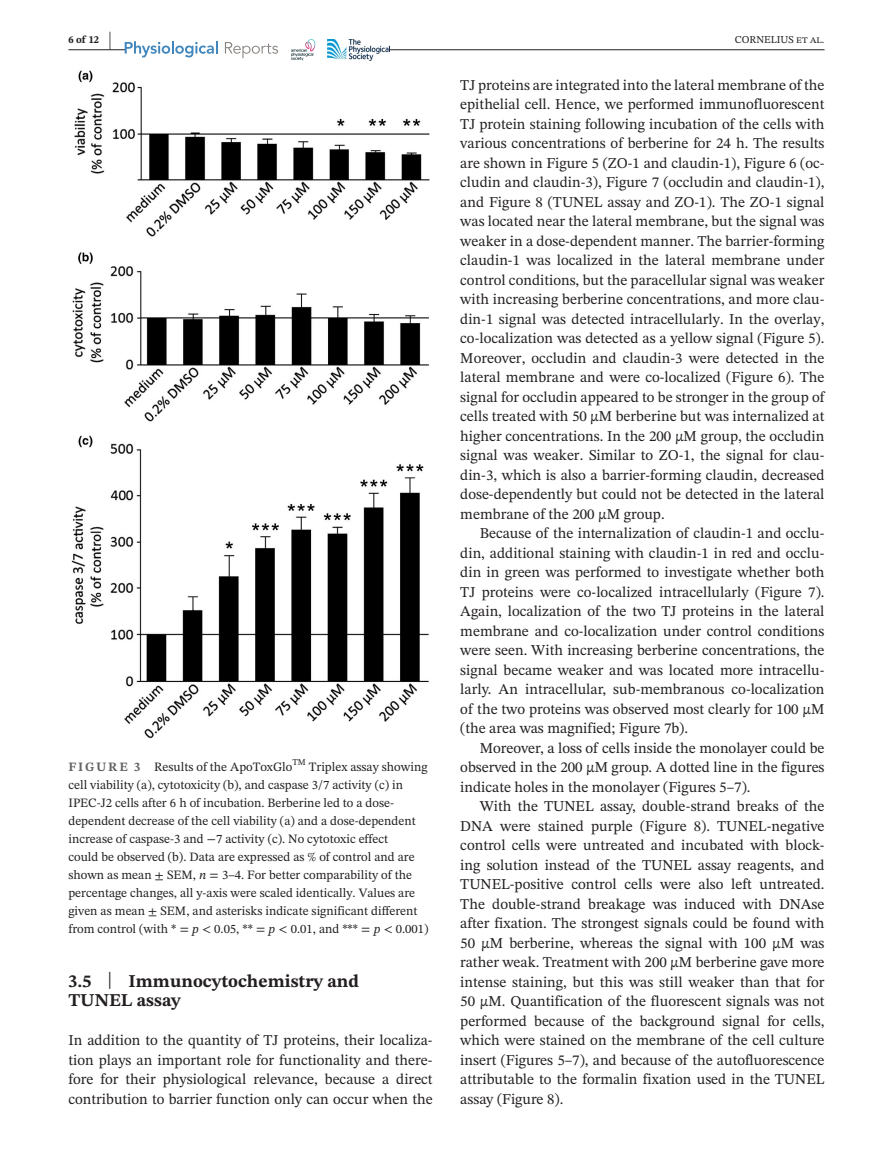
<style>
.page{position:relative;width:893px;height:1174px;background:#fff}
.page>*{position:absolute;margin:0;border:0;box-sizing:border-box;transform-origin:0 0}
.t1{font:700 18px/19.5px "STIX Two Text";color:#231f20}
.t2{font:15px/19.5px "STIX Two Text";color:#231f20;text-align:justify}
.t3{font:12.75px/18px "STIX Two Text";color:#231f20}
.t4{font:10.5px "STIX Two Text";color:#231f20}
.t5{font:700 10.5px "STIX Two Text";color:#231f20}
.t6{font:8.85px "STIX Two Text";color:#231f20}
.s1{font-size:21px}
.s2{font-weight:700;color:#636366}
.s3{font-style:italic}
.s4{font-weight:400;font-size:23.7px}
</style>
<div class="page">
<hr style="left:68px;top:49px;width:756px;height:1px;background:#231f20">
<div style="left:125px;top:39px;width:264px;height:21px;background:#fff"></div>
<svg style="left:291px;top:39px;width:24px;height:21px"></svg>
<img style="left:328px;top:39px;width:61px;height:21px">
<svg style="left:125px;top:41px;width:93px;height:16px"></svg>
<svg style="left:225px;top:42px;width:53px;height:16px"></svg>
<img style="left:72px;top:70px;width:357px;height:668px">
<p class="t5" style="left:68px;top:32px;width:44px">6 of 12 <span class="s1">|</span></p>
<p class="t4" style="left:735px;top:32px;width:91px">CORNELIUS et al.</p>
<p class="t3" style="left:68px;top:757px;width:225px"><span class="s2">FIGURE 3</span> Results of the ApoToxGlo</p>
<p class="t6" style="left:292px;top:755px;width:15px">TM</p>
<p class="t3" style="left:68px;top:757px;width:362px;text-indent:240px">Triplex assay showing cell viability (a), cytotoxicity (b), and caspase 3/7 activity (c) in IPEC-J2 cells after 6 h of incubation. Berberine led to a dose&shy;dependent decrease of the cell viability (a) and a dose-dependent increase of caspase-3 and −7 activity (c). No cytotoxic effect<br>could be observed (b). Data are expressed as % of control and are shown as mean ± SEM, <span class="s3">n</span> = 3–4. For better comparability of the percentage changes, all y-axis were scaled identically. Values are given as mean ± SEM, and asterisks indicate significant different from control (with * = <span class="s3">p</span> &lt; 0.05, ** = <span class="s3">p</span> &lt; 0.01, and *** = <span class="s3">p</span> &lt; 0.001)</p>
<p class="t1" style="left:68px;top:971px;width:292px">3.5 <span class="s4">|</span> Immunocytochemistry and<br>TUNEL assay</p>
<p class="t2" style="left:68px;top:1030px;width:366px">In addition to the quantity of TJ proteins, their localiza&shy;tion plays an important role for functionality and there&shy;fore for their physiological relevance, because a direct contribution to barrier function only can occur when the</p>
<p class="t2" style="left:460px;top:75px;width:366px">TJ proteins are integrated into the lateral membrane of the epithelial cell. Hence, we performed immunofluorescent TJ protein staining following incubation of the cells with various concentrations of berberine for 24 h. The results are shown in Figure 5 (ZO-1 and claudin-1), Figure 6 (oc&shy;cludin and claudin-3), Figure 7 (occludin and claudin-1), and Figure 8 (TUNEL assay and ZO-1). The ZO-1 signal was located near the lateral membrane, but the signal was weaker in a dose-dependent manner. The barrier-forming claudin-1 was localized in the lateral membrane under control conditions, but the paracellular signal was weaker with increasing berberine concentrations, and more clau&shy;din-1 signal was detected intracellularly. In the overlay, co-localization was detected as a yellow signal (Figure 5).<br>Moreover, occludin and claudin-3 were detected in the lateral membrane and were co-localized (Figure 6). The signal for occludin appeared to be stronger in the group of cells treated with 50 µM berberine but was internalized at higher concentrations. In the 200 µM group, the occludin signal was weaker. Similar to ZO-1, the signal for clau&shy;din-3, which is also a barrier-forming claudin, decreased dose-dependently but could not be detected in the lateral membrane of the 200 µM group.</p>
<p class="t2" style="left:460px;top:523px;width:366px;text-indent:20px">Because of the internalization of claudin-1 and occlu&shy;din, additional staining with claudin-1 in red and occlu&shy;din in green was performed to investigate whether both TJ proteins were co-localized intracellularly (Figure 7).<br>Again, localization of the two TJ proteins in the lateral membrane and co-localization under control conditions were seen. With increasing berberine concentrations, the signal became weaker and was located more intracellu&shy;larly. An intracellular, sub-membranous co-localization of the two proteins was observed most clearly for 100 µM (the area was magnified; Figure 7b).</p>
<p class="t2" style="left:460px;top:738px;width:366px;text-indent:20px">Moreover, a loss of cells inside the monolayer could be observed in the 200 µM group. A dotted line in the figures indicate holes in the monolayer (Figures 5–7).</p>
<p class="t2" style="left:460px;top:796px;width:366px;text-indent:20px">With the TUNEL assay, double-strand breaks of the DNA were stained purple (Figure 8). TUNEL-negative control cells were untreated and incubated with block&shy;ing solution instead of the TUNEL assay reagents, and TUNEL-positive control cells were also left untreated.<br>The double-strand breakage was induced with DNAse after fixation. The strongest signals could be found with 50 µM berberine, whereas the signal with 100 µM was rather weak. Treatment with 200 µM berberine gave more intense staining, but this was still weaker than that for 50 µM. Quantification of the fluorescent signals was not performed because of the background signal for cells, which were stained on the membrane of the cell culture insert (Figures 5–7), and because of the autofluorescence attributable to the formalin fixation used in the TUNEL assay (Figure 8).</p>
</div>
